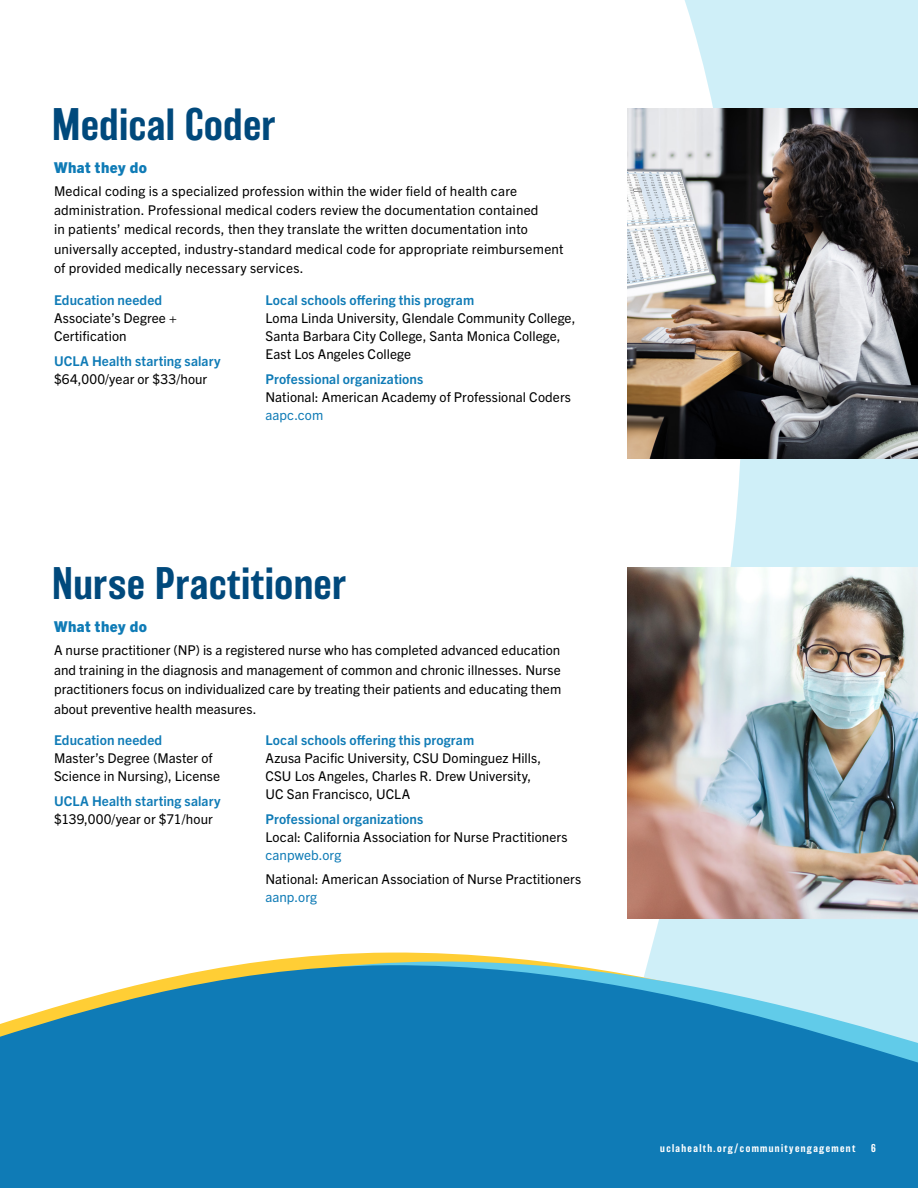
<style>
.page{position:relative;width:918px;height:1188px;background:#fff}
.page>*{position:absolute;margin:0;border:0;box-sizing:border-box;transform-origin:0 0}
.t1{font:500 42px "Balboa";letter-spacing:.02em;color:#00497c}
.t2{font:800 15px "Trade Gothic Next LT Pro";letter-spacing:.03em;color:#0f7bb6}
.t3{font:13.5px/19.5px "Trade Gothic Next LT Pro";letter-spacing:.01em;color:#000}
.t4{font:700 13.5px "Trade Gothic Next LT Pro";letter-spacing:.01em;color:#0f7bb6}
.t5{font:13.5px "Trade Gothic Next LT Pro";letter-spacing:.005em;color:#0f7bb6}
.t6{font:500 10.5px "Balboa";letter-spacing:.13em;color:#fff}
</style>
<div class="page">
<svg style="left:627px;top:0;width:291px;height:950px;fill:#cfeff8"></svg>
<svg style="left:282px;top:950px;width:636px;height:9px"></svg>
<svg style="left:0;top:963px;width:918px;height:225px;background:#2a8abb"></svg>
<img style="left:628px;top:108px;width:290px;height:351px">
<img style="left:628px;top:567px;width:290px;height:351px">
<h1 class="t1" style="left:52px;top:101px;width:225px">Medical Coder</h1>
<p class="t2" style="left:54px;top:157px;width:95px">What they do</p>
<p class="t3" style="left:54px;top:180px;width:511px">Medical coding is a specialized profession within the wider field of health care administration. Professional medical coders review the documentation contained<br>in patients’ medical records, then they translate the written documentation into universally accepted, industry-standard medical code for appropriate reimbursement of provided medically necessary services.</p>
<p class="t4" style="left:54px;top:291px;width:110px">Education needed</p>
<p class="t3" style="left:54px;top:308px;width:124px;line-height:18px">Associate’s Degree +<br>Certification</p>
<p class="t4" style="left:54px;top:352px;width:168px">UCLA Health starting salary</p>
<p class="t3" style="left:54px;top:368px;width:155px">$64,000/year or $33/hour</p>
<p class="t4" style="left:266px;top:291px;width:210px">Local schools offering this program</p>
<p class="t3" style="left:266px;top:308px;width:311px;line-height:18px">Loma Linda University, Glendale Community College,<br>Santa Barbara City College, Santa Monica College,<br>East Los Angeles College</p>
<p class="t4" style="left:266px;top:370px;width:159px">Professional organizations</p>
<p class="t3" style="left:266px;top:386px;width:307px">National: American Academy of Professional Coders</p>
<p class="t5" style="left:266px;top:406px;width:59px">aapc.com</p>
<h1 class="t1" style="left:52px;top:560px;width:296px">Nurse Practitioner</h1>
<p class="t2" style="left:54px;top:616px;width:95px">What they do</p>
<p class="t3" style="left:54px;top:639px;width:509px;text-align:justify">A nurse practitioner (NP) is a registered nurse who has completed advanced education and training in the diagnosis and management of common and chronic illnesses. Nurse practitioners focus on individualized care by treating their patients and educating them about preventive health measures.</p>
<p class="t4" style="left:54px;top:731px;width:110px">Education needed</p>
<p class="t3" style="left:54px;top:748px;width:168px;line-height:18px">Master’s Degree (Master of<br>Science in Nursing), License</p>
<p class="t4" style="left:54px;top:791px;width:168px">UCLA Health starting salary</p>
<p class="t3" style="left:54px;top:808px;width:160px">$139,000/year or $71/hour</p>
<p class="t4" style="left:266px;top:731px;width:210px">Local schools offering this program</p>
<p class="t3" style="left:266px;top:748px;width:277px;line-height:18px">Azusa Pacific University, CSU Dominguez Hills,<br>CSU Los Angeles, Charles R. Drew University,<br>UC San Francisco, UCLA</p>
<p class="t4" style="left:266px;top:809px;width:159px">Professional organizations</p>
<p class="t3" style="left:266px;top:826px;width:304px">Local: California Association for Nurse Practitioners</p>
<p class="t5" style="left:266px;top:845px;width:77px">canpweb.org</p>
<p class="t3" style="left:266px;top:869px;width:317px">National: American Association of Nurse Practitioners</p>
<p class="t5" style="left:266px;top:888px;width:53px">aanp.org</p>
<p class="t6" style="left:660px;top:1143px;width:197px">uclahealth.org/communityengagement</p>
<p class="t6" style="left:871px;top:1143px;width:6px">6</p>
</div>
